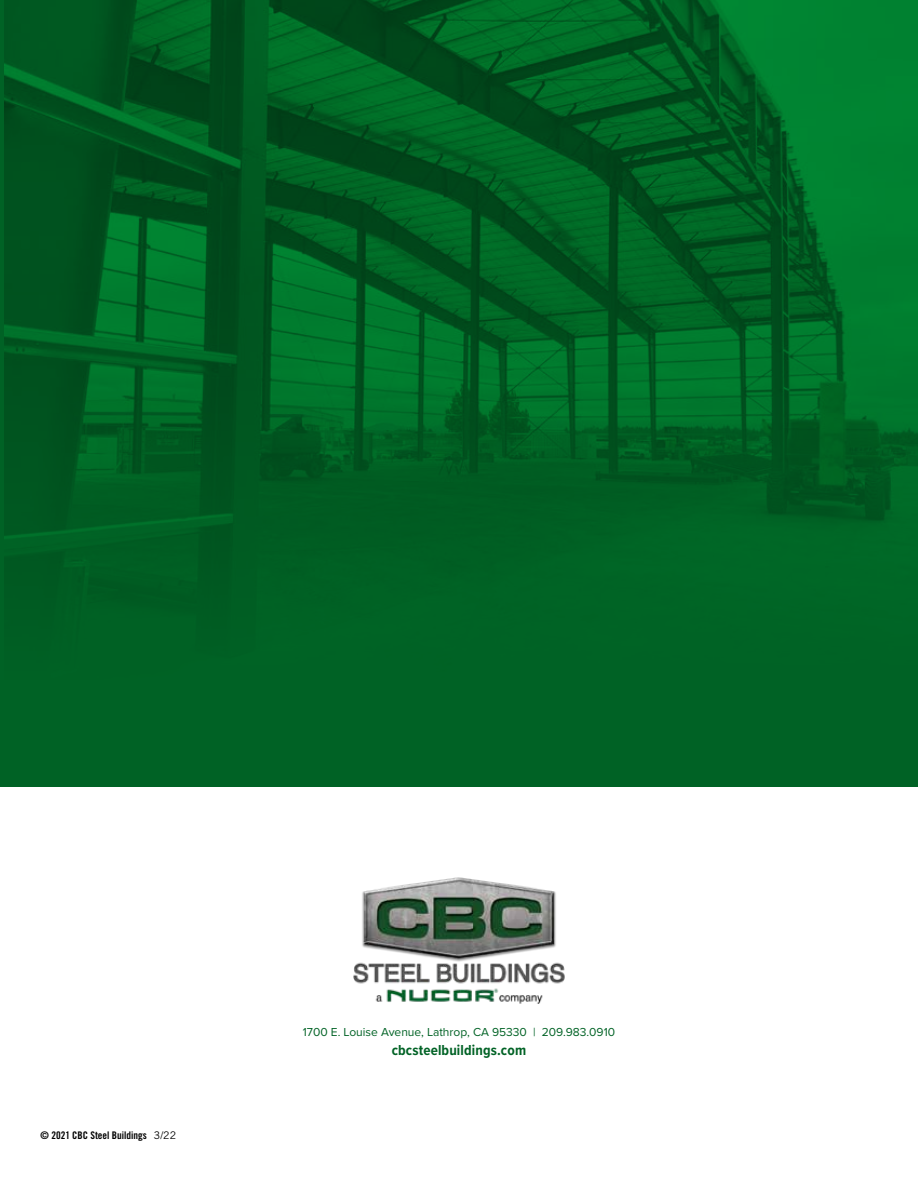
<style>
.page{position:relative;width:918px;height:1188px;background:#fff}
.page>*{position:absolute;margin:0;border:0;box-sizing:border-box;transform-origin:0 0}
.t1{font:700 15px "Proxima Nova Cond";letter-spacing:.01em;color:#006225}
.t2{font:12px "Proxima Nova";color:#006225}
.t3{font:10.5px "Trade Gothic LT Std Bd Cn 20";color:#000}
.s1{font-family:"Trade Gothic LT Std"}
</style>
<div class="page">
<div style="left:0;top:0;width:918px;height:787px;background:#006225"></div>
<img style="left:353px;top:877px;width:212px;height:127px">
<img style="left:5px;top:0;width:913px;height:591px">
<p class="t3" style="left:41px;top:1129px;width:137px">© 2021 CBC Steel Buildings <span class="s1">3/22</span></p>
<p class="t2" style="left:303px;top:1023px;width:314px">1700 E. Louise Avenue, Lathrop, CA 95330 | 209.983.0910</p>
<p class="t1" style="left:392px;top:1039px;width:136px">cbcsteelbuildings.com</p>
</div>
